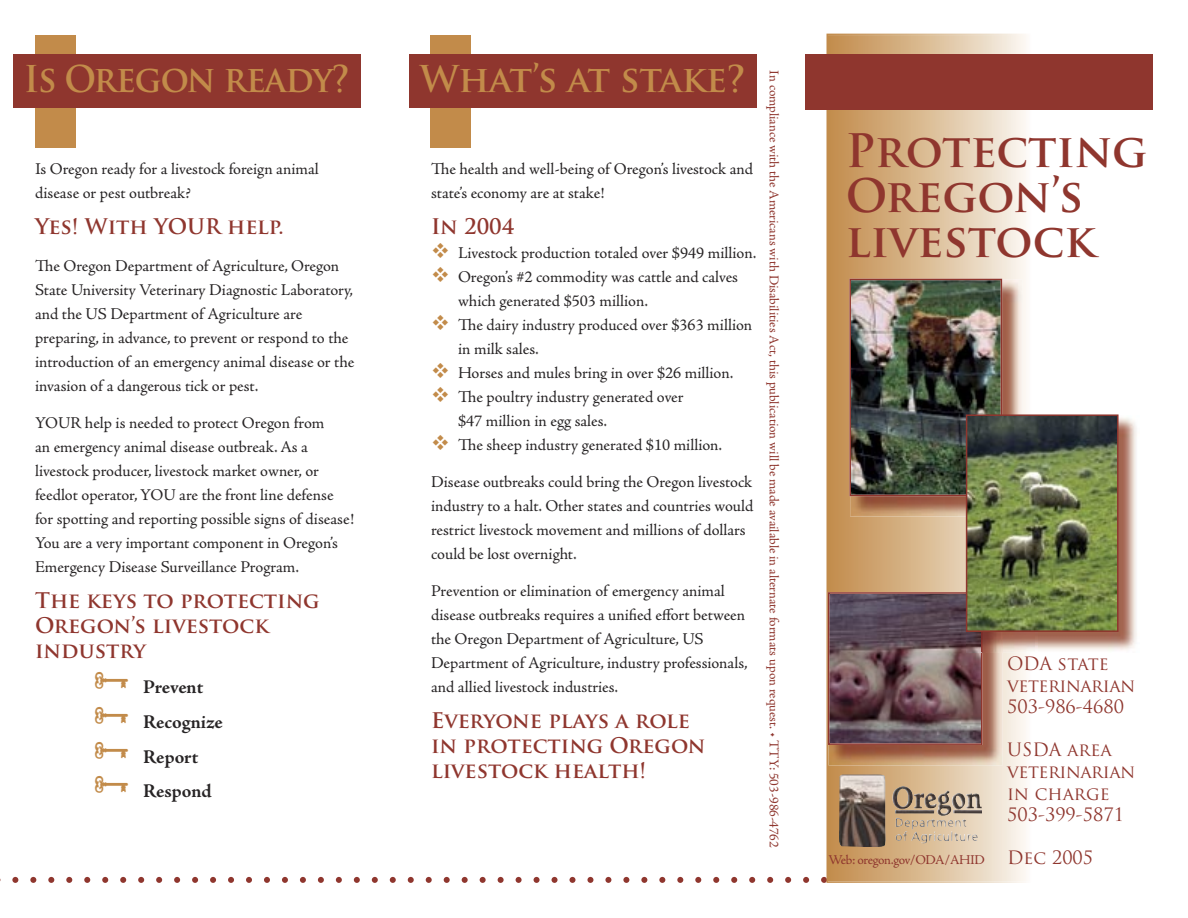
<style>
.page{position:relative;width:1188px;height:918px;background:#fff}
.page>*{position:absolute;margin:0;border:0;box-sizing:border-box;transform-origin:0 0}
.t1{font:700 45px/45px "Trajan Pro";color:#8f362e}
.t2{font:700 36px "Trajan Pro";letter-spacing:-.03em;color:#c28b4a;scale:.95 1}
.t3{font:700 36px "Trajan Pro";letter-spacing:-.01em;color:#c28b4a}
.t4{font:700 21px/25.2px "Trajan Pro";color:#8f362e}
.t5{font:700 19.5px/34.8px "Adobe Jenson Pro";letter-spacing:-.005em;color:#272425}
.t6{font:18px/21.6px "Trajan Pro";color:#8f362e}
.t7{font:18px/21.6px "Trajan Pro";letter-spacing:-.025em;color:#8f362e}
.t8{font:16.5px/24px "Adobe Jenson Pro";letter-spacing:-.005em;color:#272425}
.t9{font:13.5px "Adobe Jenson Pro";letter-spacing:-.005em;color:#8f362e}
.t10{font:13.5px "Adobe Jenson Pro";letter-spacing:-.03em;color:#8f362e}
</style>
<div class="page">
<svg style="left:0;top:877px;width:826px;height:6px"></svg>
<svg style="left:826px;top:34px;width:211px;height:849px;background:#dfc4a2"></svg>
<div style="left:430px;top:35px;width:41px;height:113px;background:#c28b4a"></div>
<div style="left:35px;top:35px;width:40px;height:113px;background:#c28b4a"></div>
<img style="left:829px;top:745px;width:174px;height:20px">
<img style="left:1119px;top:417px;width:18px;height:233px">
<img style="left:828px;top:279px;width:291px;height:466px">
<img style="left:839px;top:774px;width:143px;height:73px">
<div style="left:409px;top:54px;width:348px;height:54px;background:#8f362e"></div>
<div style="left:13px;top:54px;width:348px;height:54px;background:#8f362e"></div>
<div style="left:805px;top:54px;width:348px;height:55px;background:#8f362e"></div>
<h2 class="t2" style="left:24px;top:56px;width:345px">Is Oregon ready?</h2>
<h2 class="t3" style="left:420px;top:56px;width:328px">What’s at stake?</h2>
<p class="t8" style="left:35px;top:157px;width:285px">Is Oregon ready for a livestock foreign animal disease or pest outbreak?</p>
<p class="t4" style="left:35px;top:214px;width:250px">Yes! With YOUR help.</p>
<p class="t8" style="left:35px;top:254px;width:321px">The Oregon Department of Agriculture, Oregon State University Veterinary Diagnostic Laboratory, and the US Department of Agriculture are preparing, in advance, to prevent or respond to the introduction of an emergency animal disease or the invasion of a dangerous tick or pest.</p>
<p class="t8" style="left:35px;top:411px;width:320px">YOUR help is needed to protect Oregon from<br>an emergency animal disease outbreak. As a livestock producer, livestock market owner, or feedlot operator, YOU are the front line defense for spotting and reporting possible signs of disease!<br>You are a very important component in Oregon’s Emergency Disease Surveillance Program.</p>
<p class="t4" style="left:35px;top:588px;width:286px">The keys to protecting<br>Oregon’s livestock industry</p>
<p class="t5" style="left:143px;top:670px;width:81px">Prevent<br>Recognize<br>Report<br>Respond</p>
<p class="t8" style="left:431px;top:157px;width:323px">The health and well-being of Oregon’s livestock and state’s economy are at stake!</p>
<p class="t4" style="left:431px;top:214px;width:85px">In 2004</p>
<p class="t8" style="left:458px;top:241px;width:300px">Livestock production totaled over $949 million.<br>Oregon’s #2 commodity was cattle and calves which generated $503 million.<br>The dairy industry produced over $363 million in milk sales.<br>Horses and mules bring in over $26 million.<br>The poultry industry generated over<br>$47 million in egg sales.<br>The sheep industry generated $10 million.</p>
<p class="t8" style="left:431px;top:470px;width:324px">Disease outbreaks could bring the Oregon livestock industry to a halt. Other states and countries would restrict livestock movement and millions of dollars could be lost overnight.</p>
<p class="t8" style="left:431px;top:579px;width:318px">Prevention or elimination of emergency animal disease outbreaks requires a unified effort between the Oregon Department of Agriculture, US Department of Agriculture, industry professionals, and allied livestock industries.</p>
<p class="t4" style="left:431px;top:708px;width:276px">Everyone plays a role in protecting Oregon livestock health!</p>
<p class="t9" style="left:782px;top:70px;width:779px;rotate:90deg">In compliance with the Americans with Disabilities Act, this publication will be made available in alternate formats upon request. • TTY: 503-986-4762</p>
<h1 class="t1" style="left:846px;top:129px;width:303px">Protecting<br>Oregon’s livestock</h1>
<p class="t10" style="left:829px;top:852px;width:158px">Web: oregon.gov/ODA/AHID</p>
<p class="t7" style="left:1007px;top:652px;width:129px">ODA state veterinarian<br>503-986-4680</p>
<p class="t6" style="left:1007px;top:739px;width:129px">USDA area veterinarian in charge<br>503-399-5871</p>
<p class="t6" style="left:1007px;top:847px;width:87px">Dec 2005</p>
</div>
